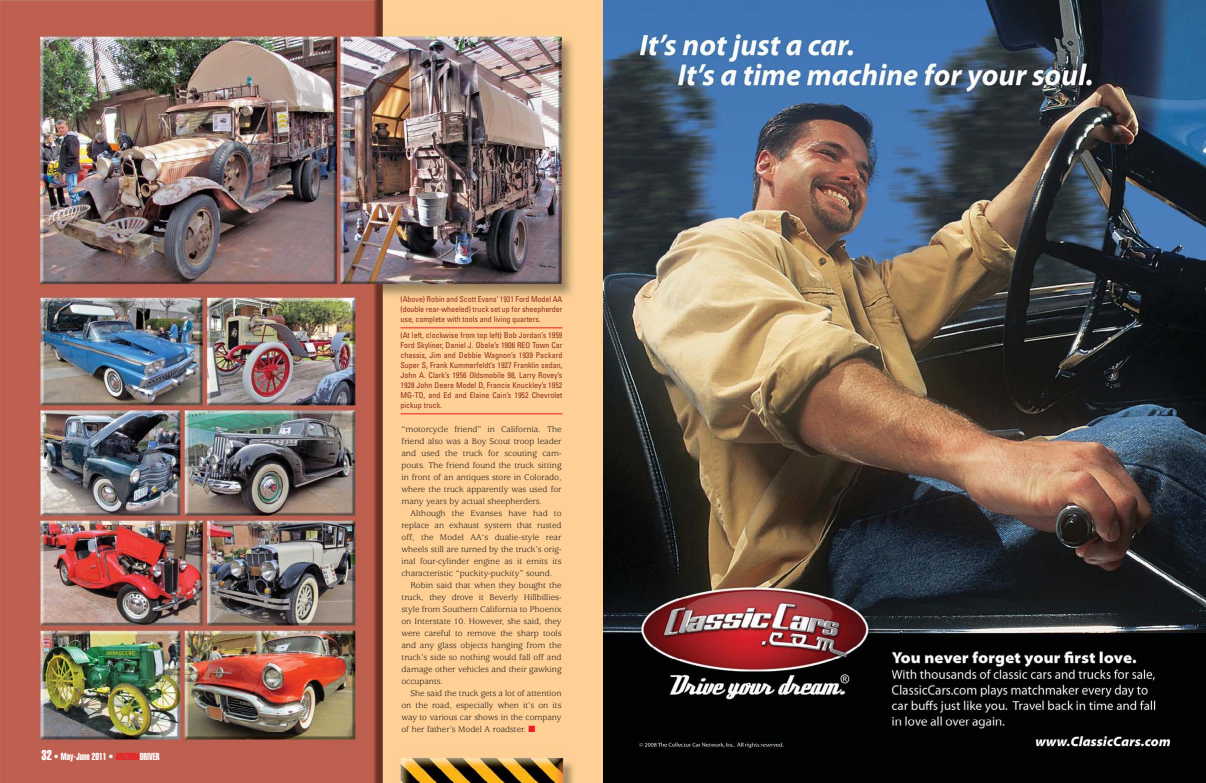
<style>
.page{position:relative;width:1206px;height:783px;background:#fff}
.page>*{position:absolute;margin:0;border:0;box-sizing:border-box;transform-origin:0 0}
.t1{font:10px "Helvetica Extra Compressed";color:#fff}
.t2{font:9px/12px "Usherwood";color:#231f20;text-align:justify}
.t3{font:condensed 8px/10px "Univers";color:#8e2d1d;text-align:justify}
.s1{font-size:14px}
.s2{color:#ed1c24}
</style>
<div class="page">
<img style="left:603px;top:0;width:603px;height:783px">
<img style="left:0;top:0;width:603px;height:783px">
<hr style="left:401px;top:327px;width:162px;height:1px;background:#ed1c24">
<hr style="left:401px;top:413px;width:162px;height:1px;background:#ed1c24">
<p class="t1" style="left:42px;top:753px;width:120px"><span class="s1">32</span> • May-June 2011 • <span class="s2">ARIZONA</span>DRIVER</p>
<p class="t3" style="left:401px;top:295px;width:164px">(Above) Robin and Scott Evans’ 1931 Ford Model AA (double rear-wheeled) truck set up for sheepherder use, complete with tools and living quarters.</p>
<p class="t3" style="left:401px;top:331px;width:163px">(At left, clockwise from top left) Bob Jordan’s 1959<br>Ford Skyliner, Daniel J. Obele’s 1906 REO Town Car chassis, Jim and Debbie Wagnon’s 1939 Packard Super S, Frank Kummerfeldt’s 1927 Franklin sedan, John A. Clark’s 1956 Oldsmobile 98, Larry Rovey’s 1928 John Deere Model D, Francis Knuckley’s 1952<br>MG-TD, and Ed and Elaine Cain’s 1952 Chevrolet pickup truck.</p>
<p class="t2" style="left:401px;top:424px;width:162px">“motorcycle friend” in California. The friend also was a Boy Scout troop leader and used the truck for scouting cam&shy;pouts. The friend found the truck sitting in front of an antiques store in Colorado, where the truck apparently was used for many years by actual sheepherders.</p>
<p class="t2" style="left:401px;top:508px;width:162px;text-indent:9px">Although the Evanses have had to replace an exhaust system that rusted off, the Model AA‘s dualie-style rear wheels still are turned by the truck’s orig&shy;inal four-cylinder engine as it emits its charac teristic “puckity-puckity” sound.</p>
<p class="t2" style="left:401px;top:580px;width:162px;text-indent:9px">Robin said that when they bought the truck, they drove it Beverly Hillbillies&shy;style from Southern California to Phoenix on Interstate 10. However, she said, they were careful to remove the sharp tools and any glass objects hanging from the truck’s side so nothing would fall off and damage other vehicles and their gawking occupants.</p>
<p class="t2" style="left:401px;top:688px;width:162px;text-indent:9px">She said the truck gets a lot of attention on the road, especially when it’s on its way to various car shows in the company of her father’s Model A roadster. <span class="s2">■</span></p>
</div>
